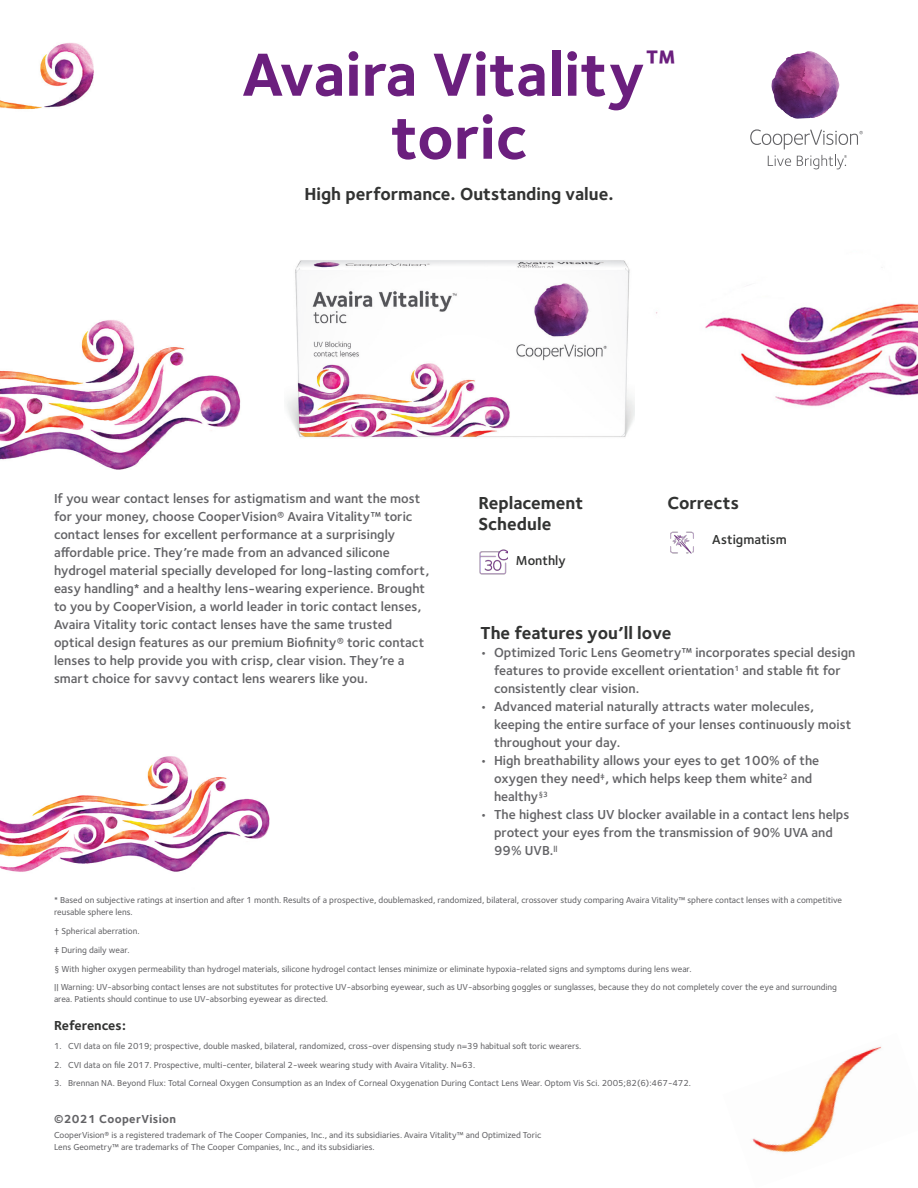
<style>
.page{position:relative;width:918px;height:1188px;background:#fff}
.page>*{position:absolute;margin:0;border:0;box-sizing:border-box;transform-origin:0 0}
.t1{font:700 63px/63px "Foundry Sterling";color:#6b1f7e;text-align:center}
.t2{font:700 18px/21px "Foundry Sterling";color:#323332}
.t3{font:600 13.5px/18px "Foundry Sterling";color:#636366}
.t4{font:600 13.5px "Foundry Sterling";color:#323332}
.t5{font:700 13.5px "Foundry Sterling";color:#323332}
.t6{font:700 12px "Foundry Sterling";letter-spacing:.03em;color:#636366}
.t7{font:500 9px/12px "Foundry Sterling";color:#636366}
</style>
<div class="page">
<img style="left:0;top:756px;width:270px;height:116px">
<img style="left:0;top:43px;width:94px;height:67px">
<img style="left:0;top:320px;width:241px;height:150px">
<img style="left:752px;top:1046px;width:129px;height:107px">
<img style="left:771px;top:51px;width:69px;height:68px">
<svg style="left:768px;top:155px;width:23px;height:11px"></svg>
<svg style="left:750px;top:129px;width:113px;height:20px"></svg>
<svg style="left:797px;top:155px;width:50px;height:14px"></svg>
<img style="left:634px;top:303px;width:284px;height:111px">
<img style="left:670px;top:531px;width:24px;height:23px">
<img style="left:287px;top:260px;width:347px;height:178px">
<img style="left:479px;top:549px;width:29px;height:25px">
<p class="t1" style="left:242px;top:46px;width:436px">Avaira Vitality<sup>™ </sup>toric</p>
<p class="t2" style="left:304px;top:184px;width:311px">High performance. Outstanding value.</p>
<p class="t3" style="left:54px;top:490px;width:377px">If you wear contact lenses for astigmatism and want the most for your money, choose CooperVision® Avaira Vitality™ toric contact lenses for excellent performance at a surprisingly affordable price. They’re made from an advanced silicone hydrogel material specially developed for long-lasting comfort, easy handling* and a healthy lens-wearing experience. Brought to you by CooperVision, a world leader in toric contact lenses, Avaira Vitality toric contact lenses have the same trusted optical design features as our premium Biofinity® toric contact lenses to help provide you with crisp, clear vision. They’re a smart choice for savvy contact lens wearers like you.</p>
<p class="t2" style="left:478px;top:493px;width:106px">Replacement<br>Schedule</p>
<p class="t2" style="left:667px;top:493px;width:73px">Corrects</p>
<p class="t4" style="left:516px;top:553px;width:51px">Monthly</p>
<p class="t4" style="left:712px;top:532px;width:76px">Astigmatism</p>
<p class="t2" style="left:481px;top:623px;width:192px">The features you’ll love</p>
<p class="t3" style="left:494px;top:644px;width:363px;text-indent:-14px">• Optimized Toric Lens Geometry™ incorporates special design features to provide excellent orientation<sup>1</sup> and stable fit for consistently clear vision.</p>
<p class="t3" style="left:494px;top:698px;width:359px;text-indent:-14px">• Advanced material naturally attracts water molecules, keeping the entire surface of your lenses continuously moist throughout your day.</p>
<p class="t3" style="left:494px;top:752px;width:327px;text-indent:-14px">• High breathability allows your eyes to get 100% of the oxygen they need<sup>‡</sup>, which helps keep them white<sup>2</sup> and healthy<sup>§3</sup></p>
<p class="t3" style="left:494px;top:806px;width:357px;text-indent:-14px">• The highest class UV blocker available in a contact lens helps protect your eyes from the transmission of 90% UVA and<br>99% UVB.<sup>||</sup></p>
<p class="t7" style="left:54px;top:895px;width:790px">* Based on subjective ratings at insertion and after 1 month. Results of a prospective, doublemasked, randomized, bilateral, crossover study comparing Avaira Vitality™ sphere contact lenses with a competitive reusable sphere lens.</p>
<p class="t7" style="left:54px;top:925px;width:87px">† Spherical aberration.</p>
<p class="t7" style="left:54px;top:944px;width:77px">‡ During daily wear.</p>
<p class="t7" style="left:54px;top:963px;width:639px">§ With higher oxygen permeability than hydrogel materials, silicone hydrogel contact lenses minimize or eliminate hypoxia-related signs and symptoms during lens wear.</p>
<p class="t7" style="left:54px;top:982px;width:784px">|| Warning: UV-absorbing contact lenses are not substitutes for protective UV-absorbing eyewear, such as UV-absorbing goggles or sunglasses, because they do not completely cover the eye and surrounding area. Patients should continue to use UV-absorbing eyewear as directed.</p>
<p class="t5" style="left:54px;top:1018px;width:74px">References:</p>
<p class="t7" style="left:54px;top:1040px;width:529px">1. CVI data on file 2019; prospective, double masked, bilateral, randomized, cross-over dispensing study n=39 habitual soft toric wearers.</p>
<p class="t7" style="left:54px;top:1059px;width:423px">2. CVI data on file 2017. Prospective, multi-center, bilateral 2-week wearing study with Avaira Vitality. N=63.</p>
<p class="t7" style="left:54px;top:1078px;width:639px">3. Brennan NA. Beyond Flux: Total Corneal Oxygen Consumption as an Index of Corneal Oxygenation During Contact Lens Wear. Optom Vis Sci. 2005;82(6):467-472.</p>
<p class="t6" style="left:54px;top:1111px;width:124px">©2021 CooperVision</p>
<p class="t7" style="left:54px;top:1129px;width:489px">CooperVision® is a registered trademark of The Cooper Companies, Inc., and its subsidiaries. Avaira Vitality™ and Optimized Toric<br>Lens Geometry™ are trademarks of The Cooper Companies, Inc., and its subsidiaries.</p>
</div>
